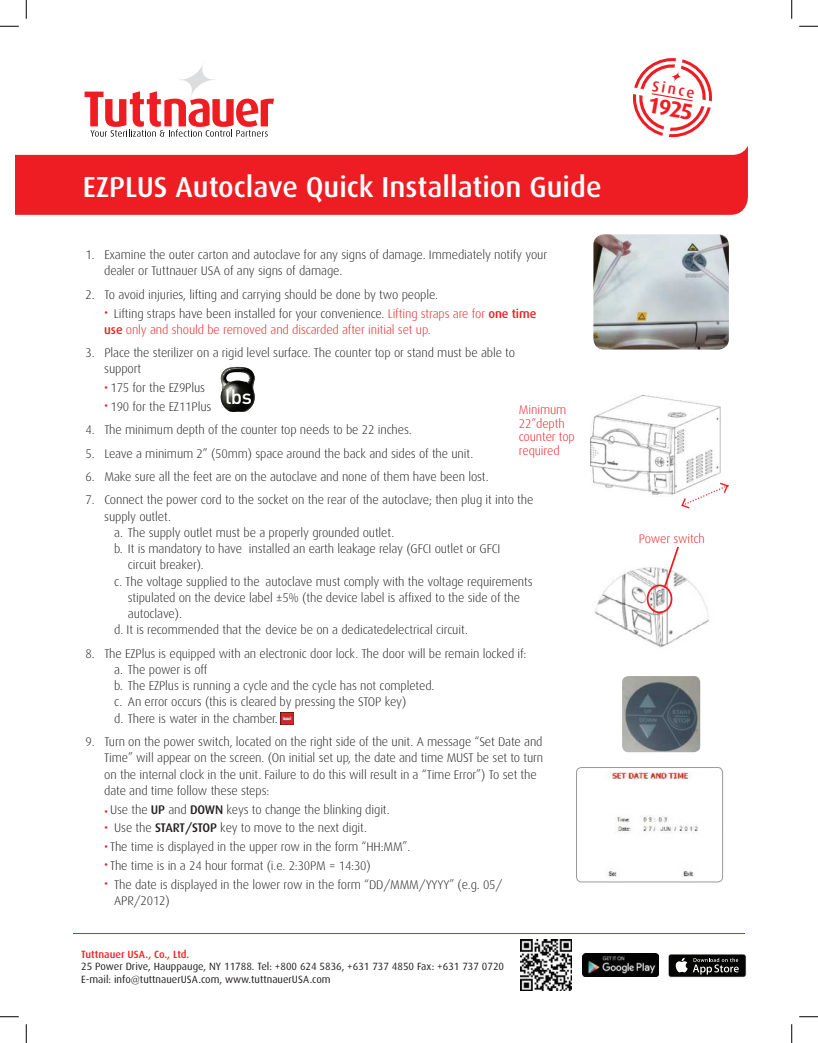
<style>
.page{position:relative;width:818px;height:1043px;background:#fff}
.page>*{position:absolute;margin:0;border:0;box-sizing:border-box;transform-origin:0 0}
.t1{font:500 28.88px "Dax";color:#fff}
.t2{font:700 22.38px "Dax";color:#ee1d23}
.t3{font:500 20.38px "DIN";color:#fff}
.t4{font:500 15px "Dax";color:#ee1d23}
.t5{font:300 12.5px/16.2px "Dax";letter-spacing:-.01em;color:#231f20}
.t6{font:300 12.5px/13.8px "Dax";letter-spacing:-.01em;color:#ee1d23}
.t7{font:10.5px/12.6px "Dax";color:#231f20}
.t8{font:500 10.5px "Dax";color:#ee1d23}
.s1{color:#231f20}
.s2{font-weight:500}
.s3{font-family:"DIN";font-size:7.5px;color:#ee1d23}
</style>
<div class="page">
<img style="left:590px;top:396px;width:131px;height:101px">
<svg style="left:16px;top:147px;width:731px;height:68px;background:#ef373d"></svg>
<img style="left:593px;top:234px;width:135px;height:115px">
<img style="left:622px;top:676px;width:78px;height:76px">
<img style="left:595px;top:567px;width:114px;height:81px">
<div style="left:646px;top:584px;width:26px;height:29px;border:2px solid #ee1d23;border-radius:50%"></div>
<svg style="left:662px;top:546px;width:18px;height:44px"></svg>
<svg style="left:221px;top:367px;width:34px;height:45px"></svg>
<svg style="left:680px;top:481px;width:49px;height:28px"></svg>
<img style="left:607px;top:771px;width:115px;height:109px">
<div style="left:576px;top:767px;width:146px;height:115px;border:1px solid #999;border-radius:5px"></div>
<svg style="left:85px;top:65px;width:189px;height:72px"></svg>
<svg style="left:632px;top:58px;width:80px;height:80px"></svg>
<hr style="left:73px;top:933px;width:672px;height:1px;background:#ee1d23">
<img style="left:520px;top:939px;width:51px;height:51px">
<div style="left:668px;top:954px;width:78px;height:23px;background:#040503;border-radius:3px"></div>
<svg style="left:675px;top:957px;width:63px;height:17px"></svg>
<img style="left:582px;top:953px;width:76px;height:23px">
<svg style="left:280px;top:712px;width:13px;height:12px"></svg>
<svg style="left:0;top:25px;width:19px;height:2px"></svg>
<svg style="left:799px;top:25px;width:19px;height:2px"></svg>
<svg style="left:0;top:1016px;width:19px;height:1px"></svg>
<svg style="left:799px;top:1016px;width:19px;height:1px"></svg>
<svg style="left:25px;top:0;width:2px;height:19px"></svg>
<svg style="left:25px;top:1024px;width:2px;height:18px"></svg>
<svg style="left:791px;top:0;width:1px;height:19px"></svg>
<svg style="left:791px;top:1024px;width:1px;height:18px"></svg>
<h1 class="t1" style="left:83px;top:171px;width:520px">EZPLUS Autoclave Quick Installation Guide</h1>
<p class="t5" style="left:104px;top:247px;width:444px;text-indent:-19px">1. Examine the outer carton and autoclave for any signs of damage. Immediately notify your dealer or Tuttnauer USA of any signs of damage.</p>
<p class="t5" style="left:85px;top:286px;width:354px">2. To avoid injuries, lifting and carrying should be done by two people.</p>
<p class="t6" style="left:104px;top:305px;width:433px;line-height:16.2px"><sup>•</sup> <span class="s1">Lifting straps have been installed for your convenience.</span> Lifting straps are for <span class="s2">one time use</span> only and should be removed and discarded after initial set up.</p>
<p class="t5" style="left:104px;top:345px;width:412px;text-indent:-19px">3. Place the sterilizer on a rigid level surface. The counter top or stand must be able to support</p>
<p class="t5" style="left:104px;top:380px;width:102px"><sup>•</sup> 175 for the EZ9Plus</p>
<p class="t5" style="left:104px;top:398px;width:109px"><sup>•</sup> 190 for the EZ11Plus</p>
<p class="t5" style="left:85px;top:422px;width:328px">4. The minimum depth of the counter top needs to be 22 inches.</p>
<p class="t5" style="left:85px;top:445px;width:389px">5. Leave a minimum 2” (50mm) space around the back and sides of the unit.</p>
<p class="t5" style="left:85px;top:468px;width:405px">6. Make sure all the feet are on the autoclave and none of them have been lost.</p>
<p class="t5" style="left:85px;top:492px;width:449px">7. Connect the power cord to the socket on the rear of the autoclave; then plug it into the</p>
<p class="t5" style="left:104px;top:508px;width:68px">supply outlet.</p>
<p class="t5" style="left:114px;top:524px;width:281px">a. The supply outlet must be a properly grounded outlet.</p>
<p class="t5" style="left:114px;top:541px;width:387px">b. It is mandatory to have installed an earth leakage relay (GFCI outlet or GFCI</p>
<p class="t5" style="left:128px;top:557px;width:77px">circuit breaker).</p>
<p class="t5" style="left:114px;top:573px;width:420px">c. The voltage supplied to the autoclave must comply with the voltage requirements</p>
<p class="t5" style="left:128px;top:589px;width:394px">stipulated on the device label ±5% (the device label is affixed to the side of the</p>
<p class="t5" style="left:128px;top:606px;width:55px">autoclave).</p>
<p class="t5" style="left:114px;top:622px;width:355px">d. It is recommended that the device be on a dedicatedelectrical circuit.</p>
<p class="t5" style="left:114px;top:645px;width:414px;text-indent:-29px">8. The EZPlus is equipped with an electronic door lock. The door will be remain locked if: a. The power is off<br>b. The EZPlus is running a cycle and the cycle has not completed.<br>c. An error occurs (this is cleared by pressing the STOP key)<br>d. There is water in the chamber.</p>
<p class="t5" style="left:104px;top:733px;width:440px;text-indent:-19px">9. Turn on the power switch, located on the right side of the unit. A message “Set Date and Time” will appear on the screen. (On initial set up, the date and time MUST be set to turn on the internal clock in the unit. Failure to do this will result in a “Time Error”) To set the date and time follow these steps:</p>
<p class="t5" style="left:104px;top:801px;width:287px"><span class="s3">•</span> Use the <span class="s2">UP</span> and <span class="s2">DOWN</span> keys to change the blinking digit.</p>
<p class="t5" style="left:104px;top:820px;width:264px"><sup>•</sup> Use the <span class="s2">START/STOP</span> key to move to the next digit.</p>
<p class="t5" style="left:104px;top:838px;width:307px"><sup>•</sup> The time is displayed in the upper row in the form “HH:MM”.</p>
<p class="t5" style="left:104px;top:857px;width:268px"><sup>•</sup> The time is in a 24 hour format (i.e. 2:30PM = 14:30)</p>
<p class="t5" style="left:114px;top:876px;width:390px;text-indent:-10px"><sup>•</sup> The date is displayed in the lower row in the form “DD/MMM/YYYY” (e.g. 05/<br>APR/2012)</p>
<h3 class="t3" style="left:225px;top:383px;width:28px">lbs</h3>
<p class="t6" style="left:519px;top:403px;width:57px">Minimum<br>22”depth counter top required</p>
<p class="t8" style="left:81px;top:948px;width:110px">Tuttnauer USA., Co., Ltd.</p>
<p class="t7" style="left:81px;top:960px;width:424px">25 Power Drive, Hauppauge, NY 11788. Tel: +800 624 5836, +631 737 4850 Fax: +631 737 0720<br>E-mail: info@tuttnauerUSA.com, www.tuttnauerUSA.com</p>
<p class="t4" style="left:654px;top:77px;width:44px;rotate:10deg">Since</p>
<h2 class="t2" style="left:650px;top:92px;width:47px;rotate:10deg">1925</h2>
<p class="t6" style="left:639px;top:532px;width:67px">Power switch</p>
</div>
